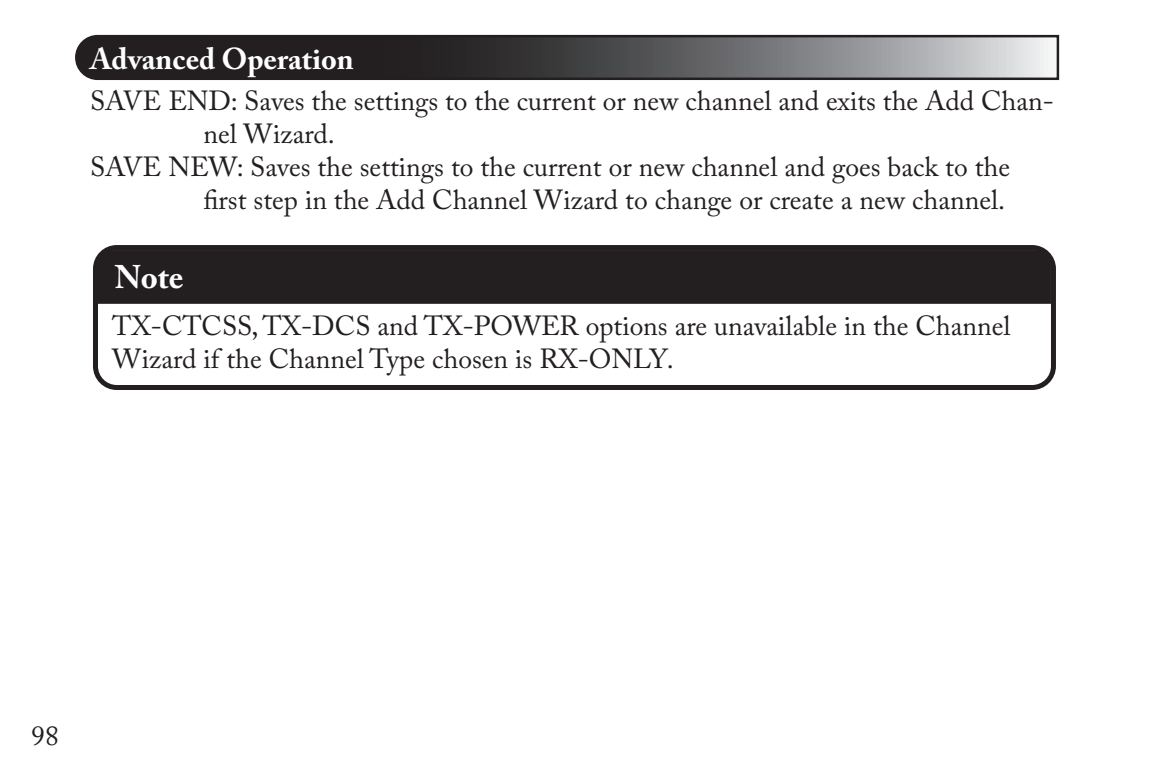
<style>
.page{position:relative;width:1149px;height:780px;background:#fff}
.page>*{position:absolute;margin:0;border:0;box-sizing:border-box;transform-origin:0 0}
.Info_Box_Header{font:700 32.5px "Adobe Caslon Pro";color:#fff}
.t1{font:700 30px "Adobe Caslon Pro";color:#fff}
.Menu_Description{font:27.5px/33px "Adobe Caslon Pro";color:#231f20}
.Body_Paragraph{font:27.5px/33px "Adobe Caslon Pro";color:#231f20}
</style>
<div class="page">
<svg style="left:75px;top:34px;width:985px;height:47px;background:#5a595a"></svg>
<div style="left:99px;top:251px;width:950px;height:53px;background:#231f20"></div>
<div style="left:93px;top:245px;width:962px;height:145px;border:5px solid #231f20;border-radius:21px"></div>
<p class="t1" style="left:90px;top:41px;width:265px">Advanced Operation</p>
<p class="Menu_Description" style="left:203px;top:84px;width:851px;text-indent:-113px">SAVE END: Saves the settings to the current or new channel and exits the Add Chan&shy;nel Wizard.</p>
<p class="Menu_Description" style="left:90px;top:150px;width:921px;text-align:right">SAVE NEW: Saves the settings to the current or new channel and goes back to the first step in the Add Channel Wizard to change or create a new channel.</p>
<p class="Info_Box_Header" style="left:115px;top:258px;width:70px">Note</p>
<p class="Body_Paragraph" style="left:112px;top:309px;width:899px">TX-CTCSS, TX-DCS and TX-POWER options are unavailable in the Channel<br>Wizard if the Channel Type chosen is RX-ONLY.</p>
<p class="Menu_Description" style="left:31px;top:719px;width:29px">98</p>
</div>
